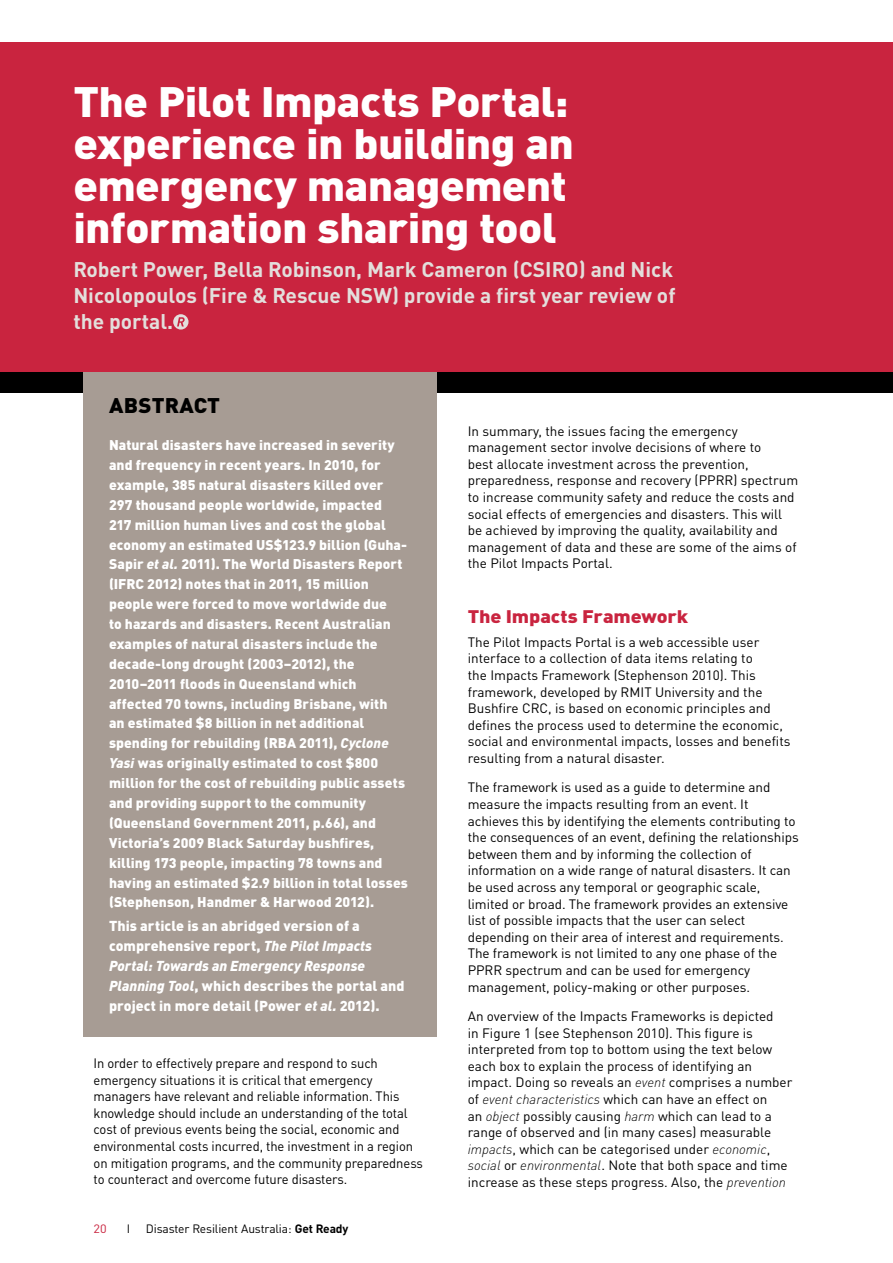
<style>
.page{position:relative;width:893px;height:1263px;background:#fff}
.page>*{position:absolute;margin:0;border:0;box-sizing:border-box;transform-origin:0 0}
.heading_1{font:900 42px/42px "DINOT";letter-spacing:-.015em;color:#fff;scale:1.05 1}
.ArticleBlurb{font:700 21px/25.8px "DINOT";color:#e3dfdc;text-align:justify}
.AbstractHeading{font:900 21px "DINOT";letter-spacing:.01em;color:#000;scale:1.05 1}
.heading_2{font:900 18px "DINOT";letter-spacing:-.01em;color:#c9243f;scale:1.1 1}
.AbstractText{font:900 14.25px/20px "DINOT";color:#fff}
.AbstractText-2{font:900 13.95px/20px "DINOT";letter-spacing:.005em;color:#fff}
.t1{font:13.5px/16.6px "DINOT";letter-spacing:-.005em;color:#000}
.t2{font:13.5px/16.6px "DINOT";letter-spacing:-.005em;color:#000;scale:.96 1}
.t3{font:12px "DINOT";letter-spacing:-.01em;color:#000}
.t4{font:12px "DINOT";color:#c9243f;scale:1.05 1}
.s1{font-style:italic}
.s2{font-weight:700}
.s3{font-weight:300;font-style:italic}
</style>
<div class="page">
<div style="left:0;top:372px;width:893px;height:21px;background:#000"></div>
<div style="left:0;top:43px;width:892px;height:329px;background:#c9243f"></div>
<div style="left:84px;top:372px;width:353px;height:664px;background:#a79c94"></div>
<svg style="left:173px;top:314px;width:16px;height:15px"></svg>
<h1 class="heading_1" style="left:73px;top:79px;width:478px">The Pilot Impacts Portal: experience in building an emergency management information sharing tool</h1>
<p class="ArticleBlurb" style="left:73px;top:256px;width:604px">Robert Power, Bella Robinson, Mark Cameron (CSIRO) and Nick Nicolopoulos (Fire &amp; Rescue NSW) provide a first year review of the portal.</p>
<h2 class="AbstractHeading" style="left:109px;top:392px;width:107px">ABSTRACT</h2>
<p class="AbstractText-2" style="left:109px;top:435px;width:300px">Natural disasters have increased in severity and frequency in recent years. In 2010, for example, 385 natural disasters killed over 297 thousand people worldwide, impacted<br>217 million human lives and cost the global economy an estimated US$123.9 billion (Guha-Sapir <span class="s1">et al.</span> 2011). The World Disasters Report (IFRC 2012) notes that in 2011, 15 million people were forced to move worldwide due<br>to hazards and disasters. Recent Australian examples of natural disasters include the decade-long drought (2003–2012), the 2010–2011 floods in Queensland which affected 70 towns, including Brisbane, with<br>an estimated $8 billion in net additional spending for rebuilding (RBA 2011), <span class="s1">Cyclone Yasi</span> was originally estimated to cost $800 million for the cost of rebuilding public assets and providing support to the community (Queensland Government 2011, p.66), and Victoria’s 2009 Black Saturday bushfires, killing 173 people, impacting 78 towns and having an estimated $2.9 billion in total losses (Stephenson, Handmer &amp; Harwood 2012).</p>
<p class="AbstractText" style="left:109px;top:916px;width:297px">This article is an abridged version of a comprehensive report, <span class="s1">The Pilot Impacts Portal: Towards an Emergency Response Planning Tool</span>, which describes the portal and project in more detail (Power <span class="s1">et al.</span> 2012).</p>
<p class="t2" style="left:94px;top:1054px;width:345px">In order to effectively prepare and respond to such emergency situations it is critical that emergency managers have relevant and reliable information. This knowledge should include an understanding of the total cost of previous events being the social, economic and environmental costs incurred, the investment in a region on mitigation programs, and the community preparedness to counteract and overcome future disasters.</p>
<p class="t4" style="left:94px;top:1221px;width:14px">20</p>
<p class="t3" style="left:127px;top:1221px;width:5px">I</p>
<p class="t3" style="left:146px;top:1221px;width:204px">Disaster Resilient Australia: <span class="s2">Get Ready</span></p>
<p class="t1" style="left:468px;top:422px;width:332px">In summary, the issues facing the emergency management sector involve decisions of where to<br>best allocate investment across the prevention, preparedness, response and recovery (PPRR) spectrum to increase community safety and reduce the costs and social effects of emergencies and disasters. This will be achieved by improving the quality, availability and management of data and these are some of the aims of the Pilot Impacts Portal.</p>
<h2 class="heading_2" style="left:468px;top:604px;width:202px">The Impacts Framework</h2>
<p class="t1" style="left:468px;top:633px;width:324px">The Pilot Impacts Portal is a web accessible user interface to a collection of data items relating to<br>the Impacts Framework (Stephenson 2010). This framework, developed by RMIT University and the Bushfire CRC, is based on economic principles and defines the process used to determine the economic, social and environmental impacts, losses and benefits resulting from a natural disaster.</p>
<p class="t1" style="left:468px;top:779px;width:332px">The framework is used as a guide to determine and measure the impacts resulting from an event. It achieves this by identifying the elements contributing to the consequences of an event, defining the relationships between them and by informing the collection of information on a wide range of natural disasters. It can be used across any temporal or geographic scale, limited or broad. The framework provides an extensive list of possible impacts that the user can select depending on their area of interest and requirements.<br>The framework is not limited to any one phase of the PPRR spectrum and can be used for emergency management, policy-making or other purposes.</p>
<p class="t1" style="left:468px;top:1007px;width:326px">An overview of the Impacts Frameworks is depicted<br>in Figure 1 (see Stephenson 2010). This figure is interpreted from top to bottom using the text below each box to explain the process of identifying an impact. Doing so reveals an <span class="s3">event</span> comprises a number of <span class="s3">event characteristics</span> which can have an effect on<br>an <span class="s3">object</span> possibly causing <span class="s3">harm</span> which can lead to a range of observed and (in many cases) measurable <span class="s3">impacts</span>, which can be categorised under <span class="s3">economic</span>, <span class="s3">social</span> or <span class="s3">environmental</span>. Note that both space and time increase as these steps progress. Also, the <span class="s3">prevention</span></p>
</div>
